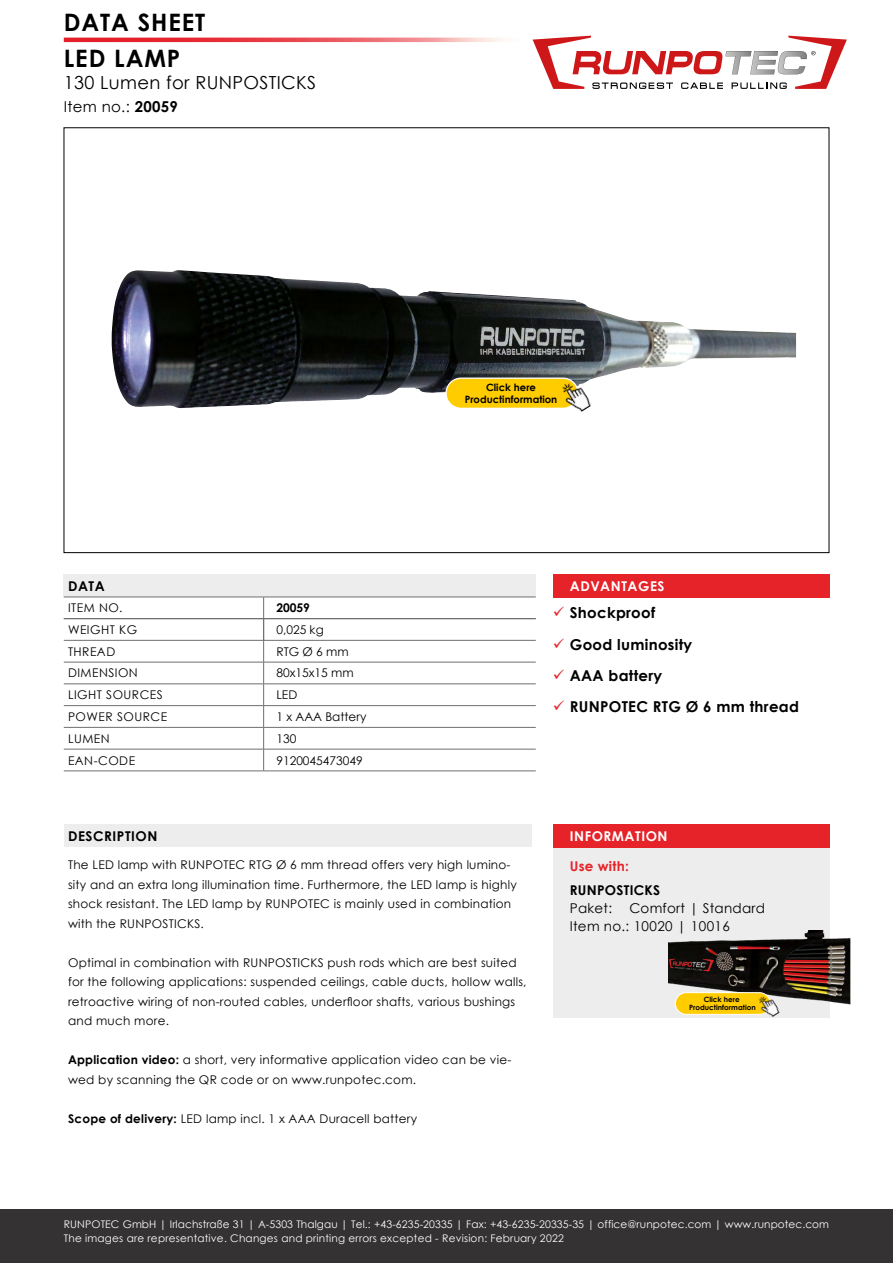
<style>
.page{position:relative;width:893px;height:1263px;background:#fff}
.page>*{position:absolute;margin:0;border:0;box-sizing:border-box;transform-origin:0 0}
.t1{font:700 24px/36px "Century Gothic";letter-spacing:.04em;color:#000}
.t2{font:18px "Century Gothic";letter-spacing:.02em;color:#000}
.t3{font:700 15px/31.2px "Century Gothic";letter-spacing:.02em;color:#000}
.t4{font:15px "Century Gothic";letter-spacing:.02em;color:#000}
.t5{font:13.5px/18px "Century Gothic";letter-spacing:.02em;color:#000}
.t6{font:700 13.5px "Century Gothic";letter-spacing:.04em;color:#fff}
.t7{font:700 13.5px "Century Gothic";letter-spacing:.04em;color:#000}
.t8{font:700 13.5px "Century Gothic";letter-spacing:.02em;color:#000}
.t9{font:700 13.5px "Century Gothic";letter-spacing:.02em;color:#e52329}
.t10{font:12px/19.5px "Century Gothic";letter-spacing:.02em;color:#000}
.t11{font:12px "Century Gothic";letter-spacing:.04em;color:#000}
.t12{font:12px "Century Gothic";color:#000}
.t13{font:700 12px "Century Gothic";color:#000}
.t14{font:10.5px/13.5px "Century Gothic";letter-spacing:.01em;color:#fff}
.t15{font:700 10.05px/12.1px "Century Gothic";color:#000;text-align:center}
.t16{font:700 7.2px/8.7px "Century Gothic";color:#000;text-align:center}
.s1{font-weight:700}
</style>
<div class="page">
<img style="left:111px;top:270px;width:685px;height:139px">
<div style="left:64px;top:574px;width:472px;height:23px;background:#ededed"></div>
<hr style="left:64px;top:597px;width:200px;height:1px;background:#706f6f">
<hr style="left:264px;top:597px;width:272px;height:1px;background:#706f6f">
<hr style="left:64px;top:618px;width:200px;height:1px;background:#706f6f">
<hr style="left:264px;top:618px;width:272px;height:1px;background:#706f6f">
<hr style="left:64px;top:640px;width:200px;height:1px;background:#706f6f">
<hr style="left:264px;top:640px;width:272px;height:1px;background:#706f6f">
<hr style="left:64px;top:662px;width:200px;height:1px;background:#706f6f">
<hr style="left:264px;top:662px;width:272px;height:1px;background:#706f6f">
<hr style="left:64px;top:684px;width:200px;height:1px;background:#706f6f">
<hr style="left:264px;top:684px;width:272px;height:1px;background:#706f6f">
<hr style="left:64px;top:705px;width:200px;height:1px;background:#706f6f">
<hr style="left:264px;top:705px;width:272px;height:1px;background:#706f6f">
<hr style="left:64px;top:727px;width:200px;height:1px;background:#706f6f">
<hr style="left:264px;top:727px;width:272px;height:1px;background:#706f6f">
<hr style="left:64px;top:749px;width:200px;height:1px;background:#706f6f">
<hr style="left:264px;top:749px;width:272px;height:1px;background:#706f6f">
<svg style="left:263px;top:597px;width:1px;height:174px"></svg>
<hr style="left:64px;top:771px;width:200px;height:1px;background:#706f6f">
<hr style="left:264px;top:771px;width:272px;height:1px;background:#706f6f">
<div style="left:64px;top:824px;width:467px;height:23px;background:#ededed"></div>
<div style="left:553px;top:574px;width:276px;height:23px;background:#e52329"></div>
<div style="left:553px;top:848px;width:276px;height:169px;background:#ededed"></div>
<div style="left:553px;top:824px;width:276px;height:24px;background:#e52329"></div>
<div style="left:0;top:1209px;width:893px;height:54px;background:#343233"></div>
<div style="left:446px;top:378px;width:132px;height:30px;background:#fc0;border-radius:15px"></div>
<div style="left:445px;top:378px;width:134px;height:31px;border:1px solid #fff;border-radius:15px"></div>
<img style="left:556px;top:376px;width:39px;height:36px">
<img style="left:668px;top:930px;width:183px;height:78px">
<div style="left:675px;top:993px;width:95px;height:21px;background:#fc0;border-radius:11px"></div>
<div style="left:675px;top:992px;width:96px;height:23px;border:1px solid #fff;border-radius:11px"></div>
<img style="left:755px;top:991px;width:28px;height:27px">
<svg style="left:533px;top:36px;width:314px;height:53px"></svg>
<svg style="left:64px;top:38px;width:470px;height:4px;background:#ec646a"></svg>
<h1 class="t1" style="left:64px;top:3px;width:143px">DATA SHEET<br>LED LAMP</h1>
<h2 class="t2" style="left:64px;top:70px;width:254px">130 Lumen for RUNPOSTICKS</h2>
<p class="t4" style="left:64px;top:96px;width:116px">Item no.: <span class="s1">20059</span></p>
<p class="t15" style="left:465px;top:380px;width:94px">Click here<br>Productinformation</p>
<p class="t7" style="left:68px;top:575px;width:38px">DATA</p>
<p class="t10" style="left:68px;top:598px;width:56px">ITEM NO.</p>
<p class="t13" style="left:276px;top:599px;width:35px">20059</p>
<p class="t11" style="left:68px;top:621px;width:71px">WEIGHT KG</p>
<p class="t10" style="left:276px;top:620px;width:49px">0,025 kg</p>
<p class="t10" style="left:68px;top:641px;width:49px">THREAD</p>
<p class="t10" style="left:276px;top:641px;width:74px">RTG Ø 6 mm</p>
<p class="t11" style="left:68px;top:665px;width:71px">DIMENSION</p>
<p class="t12" style="left:276px;top:665px;width:79px">80x15x15 mm</p>
<p class="t11" style="left:68px;top:686px;width:96px">LIGHT SOURCES</p>
<p class="t10" style="left:276px;top:685px;width:22px">LED</p>
<p class="t11" style="left:68px;top:708px;width:101px">POWER SOURCE</p>
<p class="t12" style="left:276px;top:708px;width:92px">1 x AAA Battery</p>
<p class="t10" style="left:68px;top:728px;width:43px">LUMEN</p>
<p class="t10" style="left:276px;top:728px;width:21px">130</p>
<p class="t10" style="left:68px;top:750px;width:69px">EAN-CODE</p>
<p class="t12" style="left:276px;top:752px;width:88px">9120045473049</p>
<p class="t7" style="left:68px;top:826px;width:91px">DESCRIPTION</p>
<p class="t10" style="left:68px;top:855px;width:450px">The LED lamp with RUNPOTEC RTG Ø 6 mm thread offers very high lumino&shy;sity and an extra long illumination time. Furthermore, the LED lamp is highly shock resistant. The LED lamp by RUNPOTEC is mainly used in combination with the RUNPOSTICKS.</p>
<p class="t10" style="left:68px;top:952px;width:460px">Optimal in combination with RUNPOSTICKS push rods which are best suited for the following applications: suspended ceilings, cable ducts, hollow walls, retroactive wiring of non-routed cables, underfloor shafts, various bushings and much more.</p>
<p class="t10" style="left:68px;top:1050px;width:445px"><span class="s1">Application video:</span> a short, very informative application video can be vie&shy;wed by scanning the QR code or on www.runpotec.com.</p>
<p class="t10" style="left:68px;top:1108px;width:351px"><span class="s1">Scope of delivery:</span> LED lamp incl. 1 x AAA Duracell battery</p>
<p class="t6" style="left:570px;top:575px;width:96px">ADVANTAGES</p>
<p class="t3" style="left:570px;top:597px;width:231px">Shockproof<br>Good luminosity<br>AAA battery<br>RUNPOTEC RTG Ø 6 mm thread</p>
<p class="t6" style="left:570px;top:826px;width:99px">INFORMATION</p>
<p class="t9" style="left:570px;top:855px;width:61px">Use with:</p>
<p class="t8" style="left:570px;top:879px;width:92px">RUNPOSTICKS</p>
<p class="t5" style="left:570px;top:899px;width:44px">Paket:</p>
<p class="t5" style="left:570px;top:899px;width:197px;text-indent:60px">Comfort | Standard<br>Item no.: 10020 | 10016</p>
<p class="t16" style="left:689px;top:994px;width:68px">Click here<br>Productinformation</p>
<p class="t14" style="left:64px;top:1217px;width:767px">RUNPOTEC GmbH | Irlachstraße 31 | A-5303 Thalgau | Tel.: +43-6235-20335 | Fax: +43-6235-20335-35 | office@runpotec.com | www.runpotec.com<br>The images are representative. Changes and printing errors excepted - Revision: February 2022</p>
</div>
